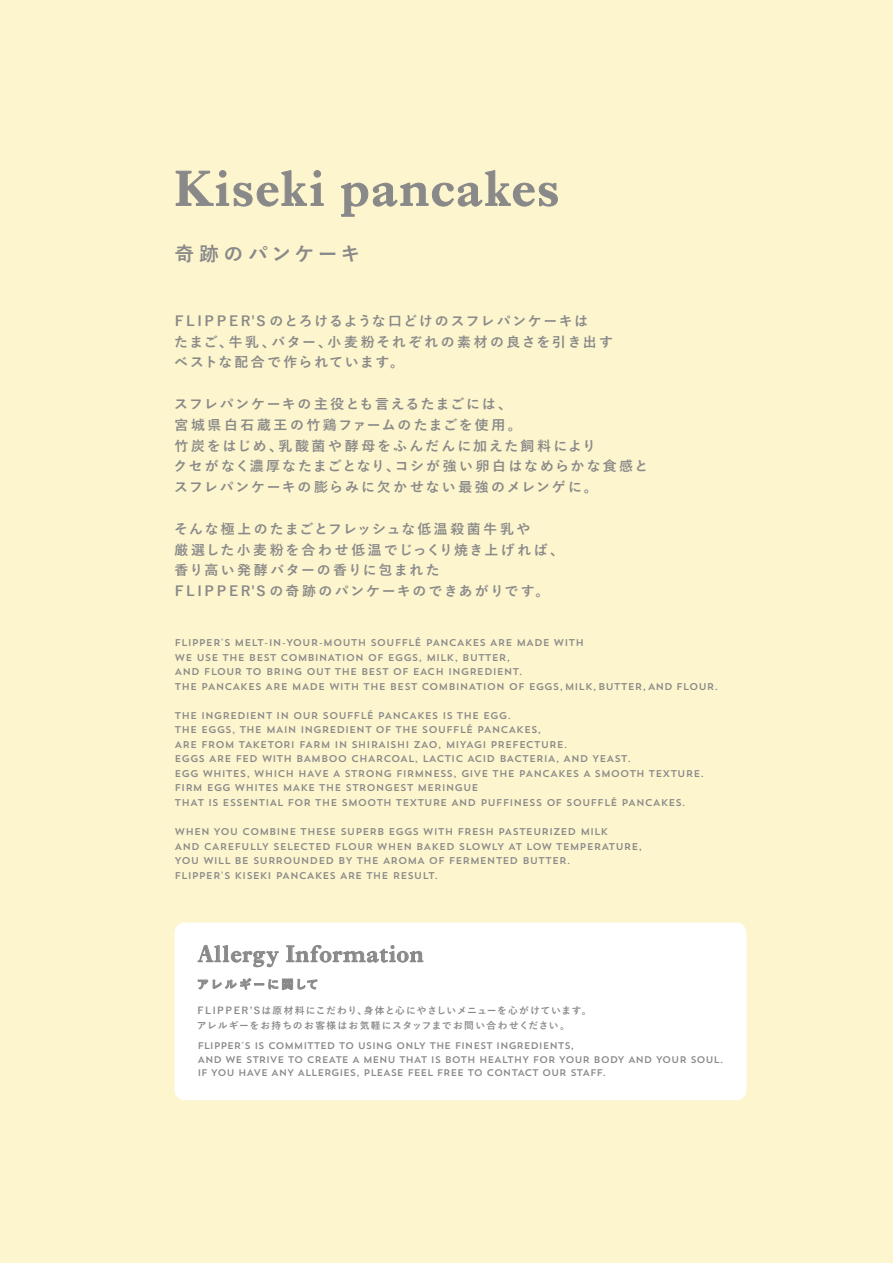
<style>
.page{position:relative;width:893px;height:1263px;background:#fcf5cd}
.page>*{position:absolute;margin:0;border:0;box-sizing:border-box;transform-origin:0 0}
.t1{font:600 51.45px "Ehrhardt MT Std";letter-spacing:.03em;color:#898989}
.t2{font:600 24px "Ehrhardt MT Std";letter-spacing:.03em;color:#898989}
.t3{font:700 19.5px "Yu Go";letter-spacing:.18em;color:#898989}
.t4{font:700 13.65px/20.9px "Yu Go";letter-spacing:.14em;color:#898989}
.t5{font:700 12px "Yu Go";letter-spacing:.15em;color:#898989}
.t6{font:9.75px/14.5px "Trend Sans One";letter-spacing:-.01em;color:#898989}
.t7{font:9.6px/13.5px "Trend Sans One";letter-spacing:-.03em;color:#898989}
.t8{font:700 9.6px/15px "Yu Go";letter-spacing:.115em;color:#898989}
</style>
<div class="page">
<svg style="left:176px;top:170px;width:148px;height:36px"></svg>
<svg style="left:341px;top:170px;width:217px;height:47px"></svg>
<div style="left:175px;top:922px;width:571px;height:178px;background:#fff;border-radius:10px"></div>
<svg style="left:198px;top:945px;width:81px;height:22px"></svg>
<svg style="left:286px;top:945px;width:137px;height:17px"></svg>
<svg style="left:198px;top:978px;width:119px;height:12px"></svg>
<h1 class="t1" style="left:175px;top:158px;width:386px">Kiseki pancakes</h1>
<h3 class="t3" style="left:175px;top:243px;width:187px">奇跡のパンケーキ</h3>
<h3 class="t4" style="left:174px;top:311px;width:440px">FLIPPER'S のとろけるような口どけのスフレパンケーキは<br>たまご、牛乳、バター、小麦粉それぞれの素材の良さを引き出すベストな配合で作られています。</h3>
<h3 class="t4" style="left:174px;top:394px;width:476px">スフレパンケーキの主役とも言えるたまごには、<br>宮城県白石蔵王の竹鶏ファームのたまごを使用。<br>竹炭をはじめ、乳酸菌や酵母をふんだんに加えた飼料により<br>クセがなく濃厚なたまごとなり、コシが強い卵白はなめらかな食感とスフレパンケーキの膨らみに欠かせない最強のメレンゲに。</h3>
<h3 class="t4" style="left:174px;top:519px;width:391px">そんな極上のたまごとフレッシュな低温殺菌牛乳や<br>厳選した小麦粉を合わせ低温でじっくり焼き上げれば、香り高い発酵バターの香りに包まれた<br>FLIPPER'S の奇跡のパンケーキのできあがりです。</h3>
<p class="t6" style="left:175px;top:635px;width:545px">FLIPPER'S MELT-IN-YOUR-MOUTH SOUFFLÉ PANCAKES ARE MADE WITH<br>WE USE THE BEST COMBINATION OF EGGS, MILK, BUTTER,<br>AND FLOUR TO BRING OUT THE BEST OF EACH INGREDIENT.<br>THE PANCAKES ARE MADE WITH THE BEST COMBINATION OF EGGS,MILK,BUTTER, AND FLOUR.</p>
<p class="t6" style="left:175px;top:708px;width:531px">THE INGREDIENT IN OUR SOUFFLÉ PANCAKES IS THE EGG.<br>THE EGGS, THE MAIN INGREDIENT OF THE SOUFFLÉ PANCAKES,<br>ARE FROM TAKETORI FARM IN SHIRAISHI ZAO, MIYAGI PREFECTURE.<br>EGGS ARE FED WITH BAMBOO CHARCOAL, LACTIC ACID BACTERIA, AND YEAST.<br>EGG WHITES, WHICH HAVE A STRONG FIRMNESS, GIVE THE PANCAKES A SMOOTH TEXTURE.<br>FIRM EGG WHITES MAKE THE STRONGEST MERINGUE<br>THAT IS ESSENTIAL FOR THE SMOOTH TEXTURE AND PUFFINESS OF SOUFFLÉ PANCAKES.</p>
<p class="t6" style="left:175px;top:824px;width:469px">WHEN YOU COMBINE THESE SUPERB EGGS WITH FRESH PASTEURIZED MILK<br>AND CAREFULLY SELECTED FLOUR WHEN BAKED SLOWLY AT LOW TEMPERATURE, YOU WILL BE SURROUNDED BY THE AROMA OF FERMENTED BUTTER.<br>FLIPPER'S KISEKI PANCAKES ARE THE RESULT.</p>
<h2 class="t2" style="left:197px;top:940px;width:228px">Allergy Information</h2>
<p class="t5" style="left:197px;top:977px;width:123px">アレルギーに関して</p>
<p class="t8" style="left:197px;top:1003px;width:396px">FLIPPERʼSは原材料にこだわり、身体と心にやさしいメニューを心がけています。アレルギーをお持ちのお客様はお気軽にスタッフまでお問い合わせください。</p>
<p class="t7" style="left:197px;top:1039px;width:528px">FLIPPER'S IS COMMITTED TO USING ONLY THE FINEST INGREDIENTS,<br>AND WE STRIVE TO CREATE A MENU THAT IS BOTH HEALTHY FOR YOUR BODY AND YOUR SOUL.<br>IF YOU HAVE ANY ALLERGIES, PLEASE FEEL FREE TO CONTACT OUR STAFF.</p>
</div>
